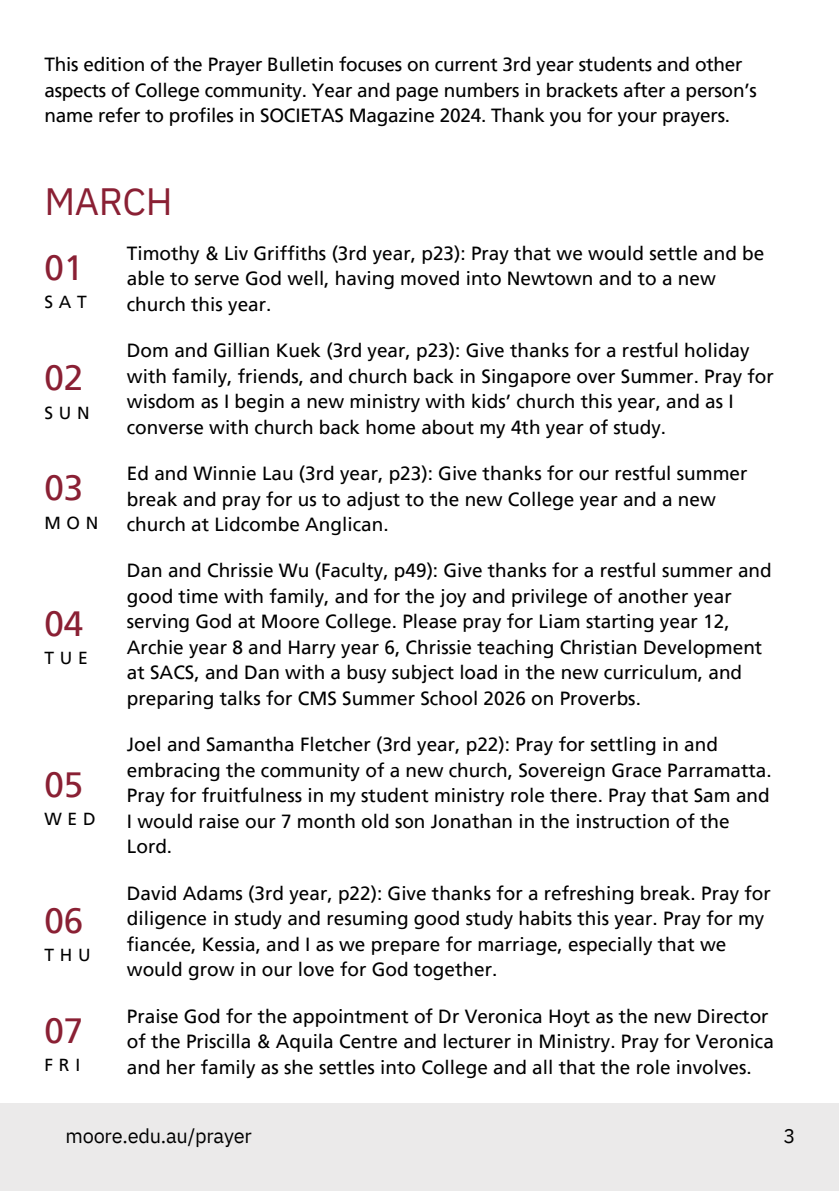
<style>
.page{position:relative;width:839px;height:1191px;background:#fff}
.page>*{position:absolute;margin:0;border:0;box-sizing:border-box;transform-origin:0 0}
.t1{font:38px "IBM Plex Sans";letter-spacing:-.01em;color:#8a2034}
.t2{font:35px "Frutiger LT Pro";color:#8a2034}
.t3{font:20px "IBM Plex Sans";letter-spacing:-.01em;color:#000}
.t4{font:19px/25.6px "Frutiger LT Pro";color:#000}
.t5{font:17.4px "Frutiger LT Pro";letter-spacing:.335em;color:#000}
</style>
<div class="page">
<div style="left:0;top:1104px;width:838px;height:87px;background:#ebeaea"></div>
<p class="t4" style="left:44px;top:52px;width:714px">This edition of the Prayer Bulletin focuses on current 3rd year students and other aspects of College community. Year and page numbers in brackets after a person’s name refer to profiles in SOCIETAS Magazine 2024. Thank you for your prayers.</p>
<h2 class="t1" style="left:44px;top:176px;width:130px">MARCH</h2>
<h2 class="t2" style="left:44px;top:247px;width:40px">01</h2>
<p class="t4" style="left:127px;top:240px;width:639px">Timothy &amp; Liv Griffiths (3rd year, p23): Pray that we would settle and be able to serve God well, having moved into Newtown and to a new church this year.</p>
<p class="t5" style="left:44px;top:292px;width:44px">SAT</p>
<h2 class="t2" style="left:44px;top:357px;width:40px">02</h2>
<p class="t5" style="left:44px;top:402px;width:47px">SUN</p>
<p class="t4" style="left:127px;top:338px;width:648px">Dom and Gillian Kuek (3rd year, p23): Give thanks for a restful holiday with family, friends, and church back in Singapore over Summer. Pray for wisdom as I begin a new ministry with kids’ church this year, and as I converse with church back home about my 4th year of study.</p>
<h2 class="t2" style="left:44px;top:467px;width:40px">03</h2>
<p class="t4" style="left:127px;top:461px;width:622px">Ed and Winnie Lau (3rd year, p23): Give thanks for our restful summer break and pray for us to adjust to the new College year and a new church at Lidcombe Anglican.</p>
<p class="t5" style="left:44px;top:512px;width:56px">MON</p>
<h2 class="t2" style="left:44px;top:602px;width:40px">04</h2>
<p class="t5" style="left:44px;top:647px;width:45px">TUE</p>
<h2 class="t2" style="left:44px;top:764px;width:40px">05</h2>
<p class="t5" style="left:44px;top:809px;width:53px">WED</p>
<h2 class="t2" style="left:44px;top:899px;width:40px">06</h2>
<p class="t5" style="left:44px;top:944px;width:48px">THU</p>
<p class="t4" style="left:127px;top:558px;width:646px">Dan and Chrissie Wu (Faculty, p49): Give thanks for a restful summer and good time with family, and for the joy and privilege of another year serving God at Moore College. Please pray for Liam starting year 12, Archie year 8 and Harry year 6, Chrissie teaching Christian Development at SACS, and Dan with a busy subject load in the new curriculum, and preparing talks for CMS Summer School 2026 on Proverbs.</p>
<p class="t4" style="left:127px;top:732px;width:646px">Joel and Samantha Fletcher (3rd year, p22): Pray for settling in and embracing the community of a new church, Sovereign Grace Parramatta.<br>Pray for fruitfulness in my student ministry role there. Pray that Sam and I would raise our 7 month old son Jonathan in the instruction of the Lord.</p>
<p class="t4" style="left:127px;top:880px;width:645px">David Adams (3rd year, p22): Give thanks for a refreshing break. Pray for diligence in study and resuming good study habits this year. Pray for my fiancée, Kessia, and I as we prepare for marriage, especially that we would grow in our love for God together.</p>
<h2 class="t2" style="left:44px;top:1009px;width:40px">07</h2>
<h2 class="t4" style="left:127px;top:1003px;width:648px">Praise God for the appointment of Dr Veronica Hoyt as the new Director of the Priscilla &amp; Aquila Centre and lecturer in Ministry. Pray for Veronica and her family as she settles into College and all that the role involves.</h2>
<p class="t5" style="left:44px;top:1054px;width:37px">FRI</p>
<h1 class="t3" style="left:65px;top:1122px;width:188px">moore.edu.au/prayer</h1>
<p class="t3" style="left:783px;top:1122px;width:13px">3</p>
</div>
